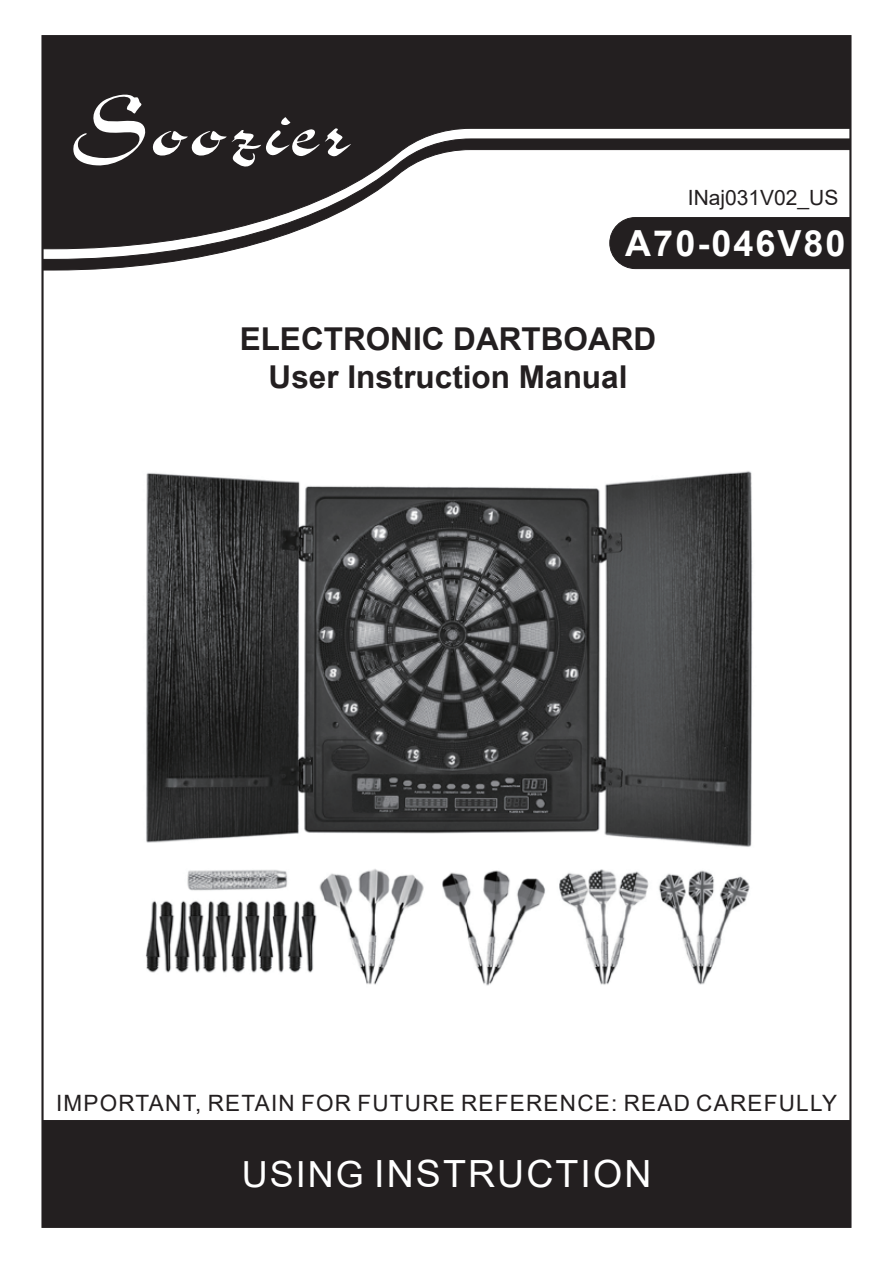
<style>
.page{position:relative;width:893px;height:1263px;background:#fff}
.page>*{position:absolute;margin:0;border:0;box-sizing:border-box;transform-origin:0 0}
.t1{font:37.5px "Arial";letter-spacing:.055em;color:#fff}
.t2{font:700 36px "Arial";letter-spacing:.055em;color:#fff}
.t3{font:700 31.5px/37.8px "Arial";color:#231f20;text-align:center}
.t4{font:22.5px "Arial";letter-spacing:.055em;color:#231f20}
.t5{font:21px "Arial";color:#231f20}
.s1{font-size:36px}
</style>
<div class="page">
<div style="left:42px;top:1120px;width:809px;height:107px;background:#231f20"></div>
<img style="left:145px;top:471px;width:608px;height:515px">
<div style="left:42px;top:35px;width:809px;height:103px;background:#231f20"></div>
<svg style="left:42px;top:138px;width:809px;height:133px"></svg>
<svg style="left:70px;top:92px;width:281px;height:75px;background:#454142"></svg>
<p class="t5" style="left:688px;top:183px;width:152px">INaj031V02_US</p>
<h2 class="t2" style="left:625px;top:218px;width:222px">A70-046V80</h2>
<h3 class="t3" style="left:240px;top:321px;width:418px">ELECTRONIC DARTBOARD<br>User Instruction Manual</h3>
<p class="t4" style="left:56px;top:1088px;width:783px">IMPORTANT, RETAIN FOR FUTURE REFERENCE: READ CAREFULLY</p>
<h1 class="t1" style="left:242px;top:1148px;width:411px"><span class="s1">USING</span> INSTRUCTION</h1>
</div>
